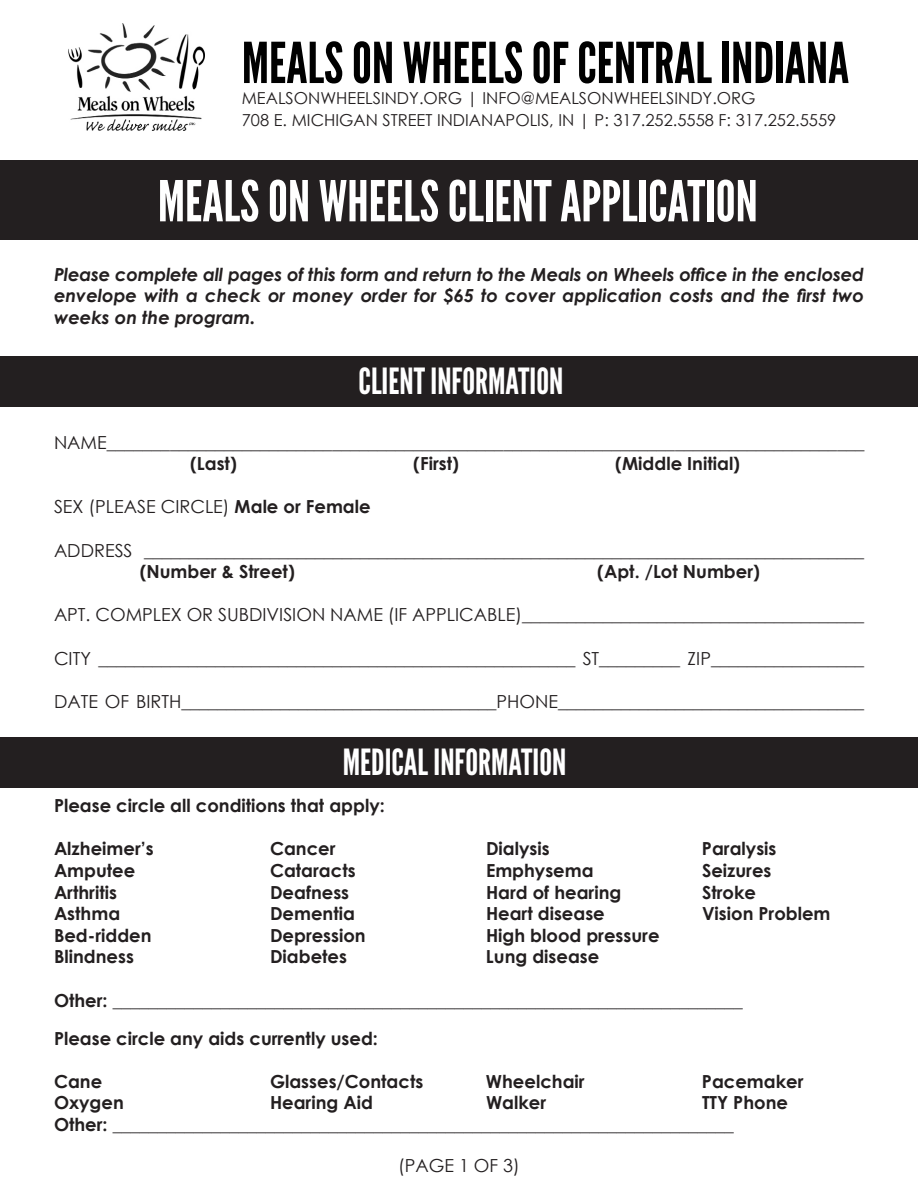
<style>
.page{position:relative;width:918px;height:1188px;background:#fff}
.page>*{position:absolute;margin:0;border:0;box-sizing:border-box;transform-origin:0 0}
.t1{font:56.25px "League Gothic";color:#fff}
.t2{font:56.25px "League Gothic";color:#000}
.t3{font:36px "League Gothic";color:#fff}
.t4{font:700 18px "Century Gothic";color:#231f20}
.t5{font:18px "Century Gothic";color:#231f20}
.t6{font:italic 700 18px/21.6px "Century Gothic";color:#231f20;text-align:justify}
.t7{font:16.5px "Century Gothic";color:#231f20}
.s1{font-weight:700}
</style>
<div class="page">
<img style="left:69px;top:23px;width:135px;height:107px">
<div style="left:0;top:160px;width:918px;height:80px;background:#231f20"></div>
<div style="left:0;top:356px;width:918px;height:51px;background:#231f20"></div>
<div style="left:0;top:737px;width:918px;height:51px;background:#231f20"></div>
<p class="t2" style="left:242px;top:29px;width:609px">MEALS ON WHEELS OF CENTRAL INDIANA</p>
<p class="t7" style="left:242px;top:87px;width:515px">MEALSONWHEELSINDY.ORG | INFO@MEALSONWHEELSINDY.ORG</p>
<p class="t7" style="left:242px;top:109px;width:596px">708 E. MICHIGAN STREET INDIANAPOLIS, IN | P: 317.252.5558 F: 317.252.5559</p>
<p class="t1" style="left:158px;top:168px;width:602px">MEALS ON WHEELS CLIENT APPLICATION</p>
<p class="t6" style="left:54px;top:262px;width:812px">Please complete all pages of this form and return to the Meals on Wheels office in the enclosed envelope with a check or money order for $65 to cover application costs and the first two weeks on the program.</p>
<p class="t3" style="left:359px;top:360px;width:206px">CLIENT INFORMATION</p>
<p class="t5" style="left:54px;top:429px;width:812px">NAME____________________________________________________________________________________</p>
<p class="t4" style="left:190px;top:450px;width:48px">(Last)</p>
<p class="t4" style="left:413px;top:450px;width:47px">(First)</p>
<p class="t4" style="left:615px;top:450px;width:126px">(Middle Initial)</p>
<p class="t5" style="left:54px;top:494px;width:318px">SEX (PLEASE CIRCLE) <span class="s1">Male or Female</span></p>
<p class="t5" style="left:54px;top:537px;width:811px">ADDRESS ________________________________________________________________________________</p>
<p class="t4" style="left:140px;top:558px;width:157px">(Number &amp; Street)</p>
<p class="t4" style="left:597px;top:558px;width:164px">(Apt. /Lot Number)</p>
<p class="t5" style="left:54px;top:602px;width:812px">APT. COMPLEX OR SUBDIVISION NAME (IF APPLICABLE)______________________________________</p>
<p class="t5" style="left:54px;top:645px;width:811px">CITY _____________________________________________________ ST_________ ZIP_________________</p>
<p class="t5" style="left:54px;top:689px;width:811px">DATE OF BIRTH___________________________________PHONE__________________________________</p>
<p class="t3" style="left:343px;top:741px;width:225px">MEDICAL INFORMATION</p>
<p class="t4" style="left:54px;top:792px;width:332px">Please circle all conditions that apply:</p>
<p class="t4" style="left:54px;top:835px;width:101px">Alzheimer’s</p>
<p class="t4" style="left:270px;top:835px;width:67px">Cancer</p>
<p class="t4" style="left:486px;top:835px;width:65px">Dialysis</p>
<p class="t4" style="left:702px;top:835px;width:76px">Paralysis</p>
<p class="t4" style="left:54px;top:857px;width:83px">Amputee</p>
<p class="t4" style="left:270px;top:857px;width:87px">Cataracts</p>
<p class="t4" style="left:486px;top:857px;width:109px">Emphysema</p>
<p class="t4" style="left:702px;top:857px;width:71px">Seizures</p>
<p class="t4" style="left:54px;top:878px;width:65px">Arthritis</p>
<p class="t4" style="left:270px;top:878px;width:81px">Deafness</p>
<p class="t4" style="left:486px;top:878px;width:137px">Hard of hearing</p>
<p class="t4" style="left:702px;top:878px;width:55px">Stroke</p>
<p class="t4" style="left:54px;top:900px;width:68px">Asthma</p>
<p class="t4" style="left:270px;top:900px;width:86px">Dementia</p>
<p class="t4" style="left:486px;top:900px;width:120px">Heart disease</p>
<p class="t4" style="left:702px;top:900px;width:130px">Vision Problem</p>
<p class="t4" style="left:54px;top:922px;width:99px">Bed-ridden</p>
<p class="t4" style="left:270px;top:922px;width:97px">Depression</p>
<p class="t4" style="left:486px;top:922px;width:175px">High blood pressure</p>
<p class="t4" style="left:54px;top:943px;width:81px">Blindness</p>
<p class="t4" style="left:270px;top:943px;width:79px">Diabetes</p>
<p class="t4" style="left:486px;top:943px;width:115px">Lung disease</p>
<p class="t4" style="left:54px;top:986px;width:690px">Other: ______________________________________________________________________</p>
<p class="t4" style="left:54px;top:1024px;width:325px">Please circle any aids currently used:</p>
<p class="t4" style="left:54px;top:1068px;width:50px">Cane</p>
<p class="t4" style="left:270px;top:1068px;width:155px">Glasses/Contacts</p>
<p class="t4" style="left:486px;top:1068px;width:100px">Wheelchair</p>
<p class="t4" style="left:702px;top:1068px;width:103px">Pacemaker</p>
<p class="t4" style="left:54px;top:1089px;width:71px">Oxygen</p>
<p class="t4" style="left:270px;top:1089px;width:104px">Hearing Aid</p>
<p class="t4" style="left:486px;top:1089px;width:62px">Walker</p>
<p class="t4" style="left:702px;top:1089px;width:88px">TTY Phone</p>
<p class="t4" style="left:54px;top:1111px;width:681px">Other: _____________________________________________________________________</p>
<p class="t5" style="left:398px;top:1153px;width:123px">(PAGE 1 OF 3)</p>
</div>
